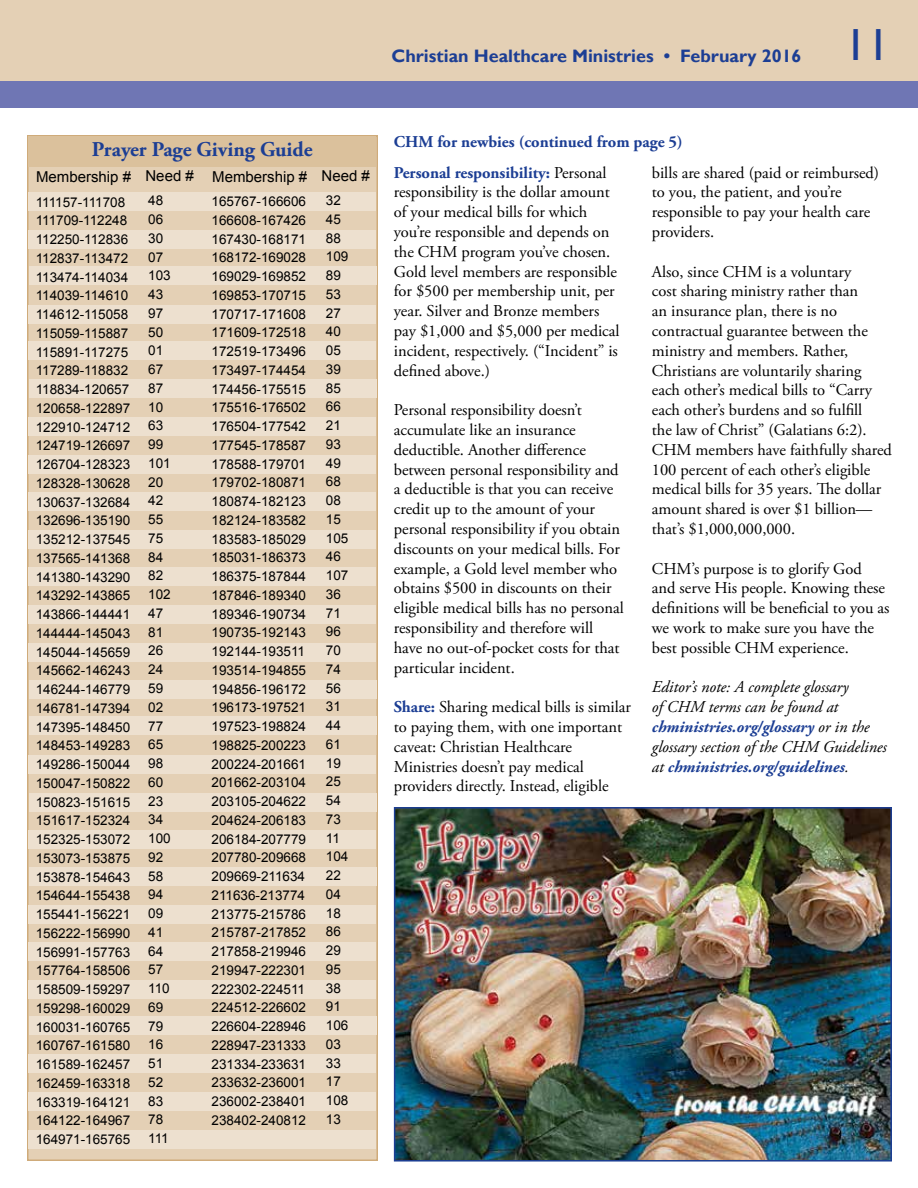
<style>
.page{position:relative;width:918px;height:1188px;background:#fff}
.page>*{position:absolute;margin:0;border:0;box-sizing:border-box;transform-origin:0 0}
.t1{font:45px "Gill Sans";color:#1c3e94}
.t2{font:700 21px "Adobe Garamond Pro";color:#1c3e94}
.t3{font:700 18px "Gill Sans";color:#1c3e94}
.t4{font:16.5px/19.8px "Adobe Garamond Pro";letter-spacing:-.005em;color:#000}
.t5{font:italic 16.5px/19.8px "Adobe Garamond Pro";letter-spacing:-.005em;color:#000}
.t6{font:700 16.5px "Adobe Garamond Pro";color:#1c3e94}
.t7{font:15px "Arial";color:#000}
.t8{font:13.5px/18.8px "Arial";color:#000}
.s1{font-weight:700;color:#1c3e94}
</style>
<div class="page">
<div style="left:0;top:0;width:918px;height:81px;background:#e4d0b5"></div>
<div style="left:0;top:81px;width:918px;height:27px;background:#6f76b4"></div>
<div style="left:27px;top:135px;width:351px;height:1026px;background:#e4d0b5;border:2px solid #cfab7a"></div>
<div style="left:28px;top:455px;width:348px;height:19px;background:#ede0cf"></div>
<div style="left:28px;top:192px;width:348px;height:19px;background:#ede0cf"></div>
<div style="left:28px;top:230px;width:348px;height:19px;background:#ede0cf"></div>
<div style="left:29px;top:267px;width:348px;height:18px;background:#ede0cf"></div>
<div style="left:28px;top:305px;width:348px;height:19px;background:#ede0cf"></div>
<div style="left:28px;top:341px;width:348px;height:19px;background:#ede0cf"></div>
<div style="left:29px;top:379px;width:348px;height:19px;background:#ede0cf"></div>
<div style="left:28px;top:418px;width:348px;height:18px;background:#ede0cf"></div>
<div style="left:28px;top:137px;width:348px;height:30px;background:#dbc19c"></div>
<div style="left:28px;top:492px;width:348px;height:19px;background:#ede0cf"></div>
<div style="left:28px;top:531px;width:348px;height:18px;background:#ede0cf"></div>
<div style="left:28px;top:567px;width:348px;height:19px;background:#ede0cf"></div>
<div style="left:28px;top:605px;width:348px;height:19px;background:#ede0cf"></div>
<div style="left:28px;top:643px;width:348px;height:19px;background:#ede0cf"></div>
<div style="left:29px;top:681px;width:348px;height:18px;background:#ede0cf"></div>
<div style="left:29px;top:716px;width:348px;height:19px;background:#ede0cf"></div>
<div style="left:28px;top:755px;width:348px;height:19px;background:#ede0cf"></div>
<div style="left:29px;top:793px;width:348px;height:19px;background:#ede0cf"></div>
<div style="left:28px;top:830px;width:348px;height:19px;background:#ede0cf"></div>
<div style="left:29px;top:867px;width:348px;height:19px;background:#ede0cf"></div>
<div style="left:28px;top:905px;width:348px;height:19px;background:#ede0cf"></div>
<div style="left:28px;top:942px;width:348px;height:19px;background:#ede0cf"></div>
<div style="left:28px;top:980px;width:348px;height:19px;background:#ede0cf"></div>
<div style="left:29px;top:1016px;width:348px;height:19px;background:#ede0cf"></div>
<div style="left:28px;top:1054px;width:348px;height:19px;background:#ede0cf"></div>
<div style="left:28px;top:1092px;width:348px;height:19px;background:#ede0cf"></div>
<div style="left:28px;top:1130px;width:348px;height:19px;background:#ede0cf"></div>
<img style="left:397px;top:810px;width:492px;height:349px">
<div style="left:394px;top:807px;width:498px;height:355px;border:2px solid #1c3e94"></div>
<h3 class="t3" style="left:392px;top:45px;width:412px">Christian Healthcare Ministries • February 2016</h3>
<h1 class="t1" style="left:845px;top:18px;width:46px">11</h1>
<h2 class="t2" style="left:92px;top:137px;width:222px">Prayer Page Giving Guide</h2>
<p class="t8" style="left:36px;top:193px;width:96px">111157-111708<br>111709-112248<br>112250-112836<br>112837-113472<br>113474-114034<br>114039-114610<br>114612-115058<br>115059-115887<br>115891-117275<br>117289-118832<br>118834-120657<br>120658-122897<br>122910-124712<br>124719-126697<br>126704-128323<br>128328-130628<br>130637-132684<br>132696-135190<br>135212-137545<br>137565-141368<br>141380-143290<br>143292-143865<br>143866-144441<br>144444-145043<br>145044-145659<br>145662-146243<br>146244-146779<br>146781-147394<br>147395-148450<br>148453-149283<br>149286-150044<br>150047-150822<br>150823-151615<br>151617-152324<br>152325-153072<br>153073-153875<br>153878-154643<br>154644-155438<br>155441-156221<br>156222-156990<br>156991-157763<br>157764-158506<br>158509-159297<br>159298-160029<br>160031-160765<br>160767-161580<br>161589-162457<br>162459-163318<br>163319-164121<br>164122-164967<br>164971-165765</p>
<p class="t8" style="left:148px;top:191px;width:24px">48<br>06<br>30<br>07<br>103<br>43<br>97<br>50<br>01<br>67<br>87<br>10<br>63<br>99<br>101<br>20<br>42<br>55<br>75<br>84<br>82<br>102<br>47<br>81<br>26<br>24<br>59<br>02<br>77<br>65<br>98<br>60<br>23<br>34<br>100<br>92<br>58<br>94<br>09<br>41<br>64<br>57<br>110<br>69<br>79<br>16<br>51<br>52<br>83<br>78<br>111</p>
<p class="t8" style="left:211px;top:192px;width:96px;text-align:justify">165767-166606<br>166608-167426<br>167430-168171<br>168172-169028<br>169029-169852<br>169853-170715<br>170717-171608<br>171609-172518<br>172519-173496<br>173497-174454<br>174456-175515<br>175516-176502<br>176504-177542<br>177545-178587<br>178588-179701<br>179702-180871<br>180874-182123<br>182124-183582<br>183583-185029<br>185031-186373<br>186375-187844<br>187846-189340<br>189346-190734<br>190735-192143<br>192144-193511<br>193514-194855<br>194856-196172<br>196173-197521<br>197523-198824<br>198825-200223<br>200224-201661<br>201662-203104<br>203105-204622<br>204624-206183<br>206184-207779<br>207780-209668<br>209669-211634<br>211636-213774<br>213775-215786<br>215787-217852<br>217858-219946<br>219947-222301<br>222302-224511<br>224512-226602<br>226604-228946<br>228947-231333<br>231334-233631<br>233632-236001<br>236002-238401<br>238402-240812</p>
<p class="t8" style="left:326px;top:191px;width:24px">32<br>45<br>88<br>109<br>89<br>53<br>27<br>40<br>05<br>39<br>85<br>66<br>21<br>93<br>49<br>68<br>08<br>15<br>105<br>46<br>107<br>36<br>71<br>96<br>70<br>74<br>56<br>31<br>44<br>61<br>19<br>25<br>54<br>73<br>11<br>104<br>22<br>04<br>18<br>86<br>29<br>95<br>38<br>91<br>106<br>03<br>33<br>17<br>108<br>13</p>
<p class="t7" style="left:36px;top:167px;width:335px">Membership # Need # Membership # Need #</p>
<p class="t6" style="left:394px;top:132px;width:290px">CHM for newbies (continued from page 5)</p>
<p class="t4" style="left:394px;top:163px;width:227px"><span class="s1">Personal responsibility:</span> Personal responsibility is the dollar amount of your medical bills for which you’re responsible and depends on the CHM program you’ve chosen.<br>Gold level members are responsible for $500 per membership unit, per year. Silver and Bronze members pay $1,000 and $5,000 per medical incident, respectively. (“Incident” is defined above.)</p>
<p class="t4" style="left:394px;top:401px;width:231px">Personal responsibility doesn’t accumulate like an insurance deductible. Another difference between personal responsibility and a deductible is that you can receive credit up to the amount of your personal responsibility if you obtain discounts on your medical bills. For example, a Gold level member who obtains $500 in discounts on their eligible medical bills has no personal responsibility and therefore will have no out-of-pocket costs for that particular incident.</p>
<p class="t4" style="left:394px;top:698px;width:239px"><span class="s1">Share:</span> Sharing medical bills is similar to paying them, with one important caveat: Christian Healthcare Ministries doesn’t pay medical providers directly. Instead, eligible</p>
<p class="t4" style="left:652px;top:163px;width:229px">bills are shared (paid or reimbursed) to you, the patient, and you’re responsible to pay your health care providers.</p>
<p class="t4" style="left:652px;top:262px;width:242px">Also, since CHM is a voluntary<br>cost sharing ministry rather than<br>an insurance plan, there is no contractual guarantee between the ministry and members. Rather, Christians are voluntarily sharing each other’s medical bills to “Carry each other’s burdens and so fulfill<br>the law of Christ” (Galatians 6:2).<br>CHM members have faithfully shared 100 percent of each other’s eligible medical bills for 35 years. The dollar amount shared is over $1 billion— that’s $1,000,000,000.</p>
<p class="t4" style="left:652px;top:559px;width:239px">CHM’s purpose is to glorify God and serve His people. Knowing these definitions will be beneficial to you as we work to make sure you have the best possible CHM experience.</p>
<p class="t5" style="left:652px;top:678px;width:237px">Editor’s note: A complete glossary<br>of CHM terms can be found at <span class="s1">chministries.org/glossary</span> or in the glossary section of the CHM Guidelines at <span class="s1">chministries.org/guidelines</span>.</p>
</div>
